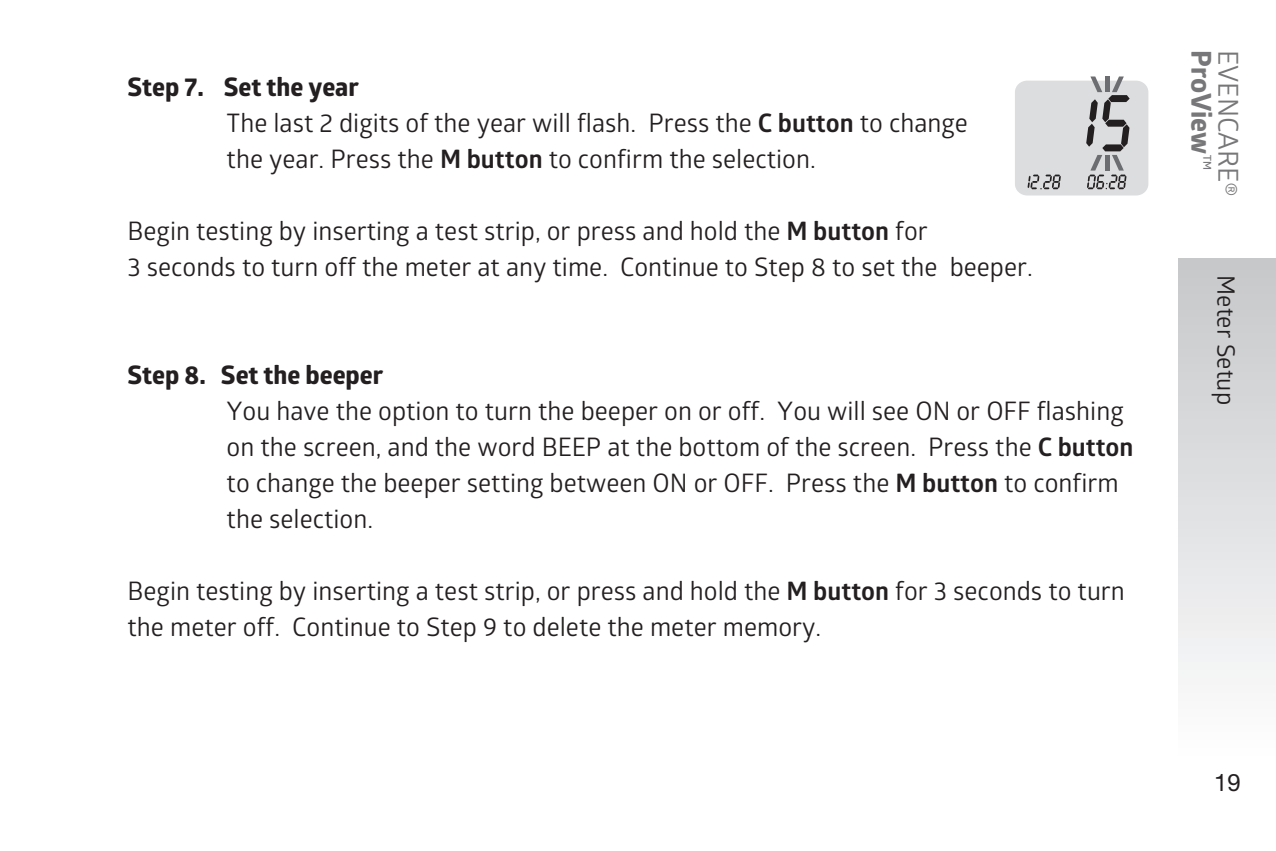
<style>
.page{position:relative;width:1276px;height:851px;background:#fff}
.page>*{position:absolute;margin:0;border:0;box-sizing:border-box;transform-origin:0 0}
.t1{font:27.3px "Glober";color:#777779}
.t2{font:700 27.3px "Globerx";color:#777779}
.Steps{font:25.5px/36px "Glober";color:#231f20}
.Body_Copy{font:25.5px/36px "Glober";color:#231f20}
.Body_Copy-2{font:700 25.5px "Globerx";color:#231f20}
.Steps_Bold{font:700 25.5px "Globerx";color:#231f20}
.Side_Tag{font:24px "Glober";color:#231f20}
.t3{font:24px "Helvetica Neue LT Std";color:#231f20}
.s1{font-weight:700}
.s2{font-family:"Glober";font-weight:600}
</style>
<div class="page">
<div style="left:1178px;top:258px;width:98px;height:499px;background:linear-gradient(to bottom,#c5c7c9,#fdfdfe)"></div>
<div style="left:1015px;top:81px;width:133px;height:114px;background:#dcdddf;border-radius:12px"></div>
<svg style="left:1027px;top:174px;width:34px;height:15px"></svg>
<svg style="left:1086px;top:76px;width:43px;height:113px"></svg>
<p class="Steps_Bold" style="left:128px;top:68px;width:233px">Step 7. Set the year</p>
<p class="Steps" style="left:227px;top:104px;width:743px">The last 2 digits of the year will flash. Press the <span class="s1">C button</span> to change the year. Press the <span class="s1">M button</span> to confirm the selection.</p>
<p class="Body_Copy" style="left:128px;top:212px;width:802px">Begin testing by inserting a test strip, or press and hold the <span class="s1">M button</span> for</p>
<p class="Body_Copy" style="left:128px;top:248px;width:907px">3 seconds to turn off the meter at any time. Continue to Step 8 to set the beeper.</p>
<p class="Body_Copy-2" style="left:128px;top:356px;width:257px">Step 8. Set the beeper</p>
<p class="Steps" style="left:227px;top:392px;width:908px">You have the option to turn the beeper on or off. You will see ON or OFF flashing on the screen, and the word BEEP at the bottom of the screen. Press the <span class="s1">C button </span>to change the beeper setting between ON or OFF. Press the <span class="s1">M button</span> to confirm the selection.</p>
<p class="Body_Copy" style="left:128px;top:572px;width:999px">Begin testing by inserting a test strip, or press and hold the <span class="s1">M button</span> for 3 seconds to turn the meter off. Continue to Step 9 to delete the meter memory.</p>
<p class="t2" style="left:1221px;top:50px;width:123px;rotate:90deg">ProView<span class="s2">™</span></p>
<p class="t1" style="left:1247px;top:50px;width:148px;rotate:90deg">EVENCARE®</p>
<p class="Side_Tag" style="left:1242px;top:275px;width:131px;rotate:90deg">Meter Setup</p>
<p class="t3" style="left:1214px;top:768px;width:28px">19</p>
</div>
